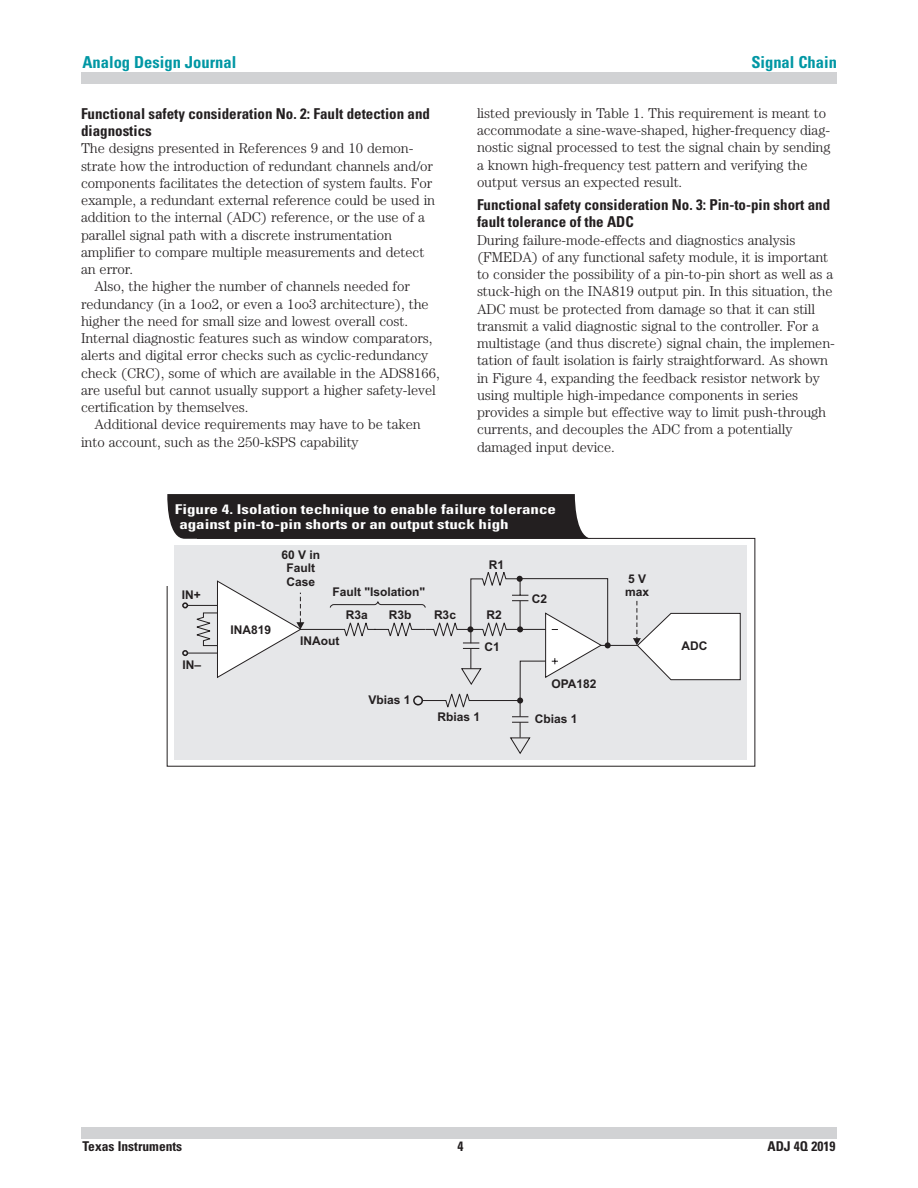
<style>
.page{position:relative;width:918px;height:1188px;background:#fff}
.page>*{position:absolute;margin:0;border:0;box-sizing:border-box;transform-origin:0 0}
.t1{font:700 condensed 16.5px "Univers";color:#0097a4}
.t2{font:700 condensed 15px/17.2px "Univers";color:#231f20}
.t3{font:300 14.25px/17.2px "Century";letter-spacing:-.005em;color:#231f20}
.t4{font:700 condensed 13.5px/15px "Univers";color:#fff;scale:1.26 1}
.t5{font:700 condensed 13.5px "Univers";color:#231f20}
.t6{font:700 12px/13.4px "Arial";color:#231f20;text-align:center}
</style>
<div class="page">
<div style="left:81px;top:1127px;width:756px;height:11px;background:#d1d2d4"></div>
<div style="left:81px;top:73px;width:756px;height:11px;background:#d1d2d4"></div>
<div style="left:167px;top:494px;width:426px;height:45px;background:#231f20"></div>
<div style="left:174px;top:546px;width:573px;height:214px;background:#e6e7e9"></div>
<svg style="left:633px;top:601px;width:108px;height:80px"></svg>
<hr style="left:601px;top:645px;width:37px;height:1px;background:#231f20">
<svg style="left:182px;top:572px;width:429px;height:182px"></svg>
<p class="t1" style="left:82px;top:52px;width:155px">Analog Design Journal</p>
<p class="t1" style="left:751px;top:52px;width:87px">Signal Chain</p>
<p class="t2" style="left:81px;top:105px;width:351px">Functional safety consideration No. 2: Fault detection and diagnostics</p>
<p class="t3" style="left:81px;top:140px;width:334px">The designs presented in References 9 and 10 demon-</p>
<p class="t3" style="left:81px;top:157px;width:354px">strate how the introduction of redundant channels and/or</p>
<p class="t3" style="left:81px;top:174px;width:353px">components facilitates the detection of system faults. For</p>
<p class="t3" style="left:81px;top:191px;width:356px">example, a redundant external reference could be used in</p>
<p class="t3" style="left:81px;top:209px;width:346px">addition to the internal (ADC) reference, or the use of a</p>
<p class="t3" style="left:81px;top:226px;width:313px">parallel signal path with a discrete instrumentation</p>
<p class="t3" style="left:81px;top:243px;width:345px">amplifier to compare multiple measurements and detect</p>
<p class="t3" style="left:81px;top:260px;width:54px">an error.</p>
<p class="t3" style="left:94px;top:278px;width:317px">Also, the higher the number of channels needed for</p>
<p class="t3" style="left:81px;top:295px;width:349px">redundancy (in a 1oo2, or even a 1oo3 architecture), the</p>
<p class="t3" style="left:81px;top:312px;width:329px">higher the need for small size and lowest overall cost.</p>
<p class="t3" style="left:81px;top:329px;width:353px">Internal diagnostic features such as window comparators,</p>
<p class="t3" style="left:81px;top:347px;width:349px">alerts and digital error checks such as cyclic-redundancy</p>
<p class="t3" style="left:81px;top:364px;width:360px">check (CRC), some of which are available in the ADS8166,</p>
<p class="t3" style="left:81px;top:381px;width:356px">are useful but cannot usually support a higher safety-level</p>
<p class="t3" style="left:81px;top:398px;width:169px">certification by themselves.</p>
<p class="t3" style="left:94px;top:416px;width:328px">Additional device requirements may have to be taken</p>
<p class="t3" style="left:81px;top:433px;width:279px">into account, such as the 250-kSPS capability</p>
<p class="t3" style="left:477px;top:104px;width:355px">listed previously in Table 1. This requirement is meant to accommodate a sine-wave-shaped, higher-frequency diag&shy;nostic signal processed to test the signal chain by sending a known high-frequency test pattern and verifying the output versus an expected result.</p>
<p class="t2" style="left:477px;top:196px;width:355px">Functional safety consideration No. 3: Pin-to-pin short and fault tolerance of the ADC</p>
<p class="t3" style="left:477px;top:231px;width:359px">During failure-mode-effects and diagnostics analysis (FMEDA) of any functional safety module, it is important to consider the possibility of a pin-to-pin short as well as a stuck-high on the INA819 output pin. In this situation, the ADC must be protected from damage so that it can still transmit a valid diagnostic signal to the controller. For a multistage (and thus discrete) signal chain, the implemen&shy;tation of fault isolation is fairly straightforward. As shown in Figure 4, expanding the feedback resistor network by using multiple high-impedance components in series provides a simple but effective way to limit push-through currents, and decouples the ADC from a potentially damaged input device.</p>
<p class="t4" style="left:179px;top:501px;width:300px;text-indent:-4px">Figure 4. Isolation technique to enable failure tolerance against pin-to-pin shorts or an output stuck high</p>
<p class="t6" style="left:281px;top:549px;width:40px">60 V in<br>Fault<br>Case</p>
<p class="t6" style="left:489px;top:559px;width:17px">R1</p>
<p class="t6" style="left:333px;top:586px;width:94px">Fault "Isolation"</p>
<p class="t6" style="left:182px;top:589px;width:21px">IN+</p>
<p class="t6" style="left:532px;top:593px;width:17px">C2</p>
<p class="t6" style="left:183px;top:659px;width:20px">IN–</p>
<p class="t6" style="left:231px;top:624px;width:42px">INA819</p>
<p class="t6" style="left:346px;top:610px;width:24px">R3a</p>
<p class="t6" style="left:389px;top:610px;width:24px">R3b</p>
<p class="t6" style="left:434px;top:610px;width:24px">R3c</p>
<p class="t6" style="left:487px;top:609px;width:17px">R2</p>
<p class="t6" style="left:300px;top:636px;width:41px">INAout</p>
<p class="t6" style="left:484px;top:641px;width:17px">C1</p>
<p class="t6" style="left:369px;top:694px;width:44px">Vbias 1</p>
<p class="t6" style="left:438px;top:711px;width:44px">Rbias 1</p>
<p class="t6" style="left:551px;top:678px;width:47px">OPA182</p>
<p class="t6" style="left:535px;top:713px;width:44px">Cbias 1</p>
<p class="t6" style="left:625px;top:573px;width:26px;text-align:left">5 V max</p>
<p class="t6" style="left:682px;top:640px;width:27px">ADC</p>
<p class="t5" style="left:82px;top:1138px;width:101px">Texas Instruments</p>
<p class="t5" style="left:458px;top:1138px;width:7px">4</p>
<p class="t5" style="left:767px;top:1138px;width:70px">ADJ 4Q 2019</p>
</div>
